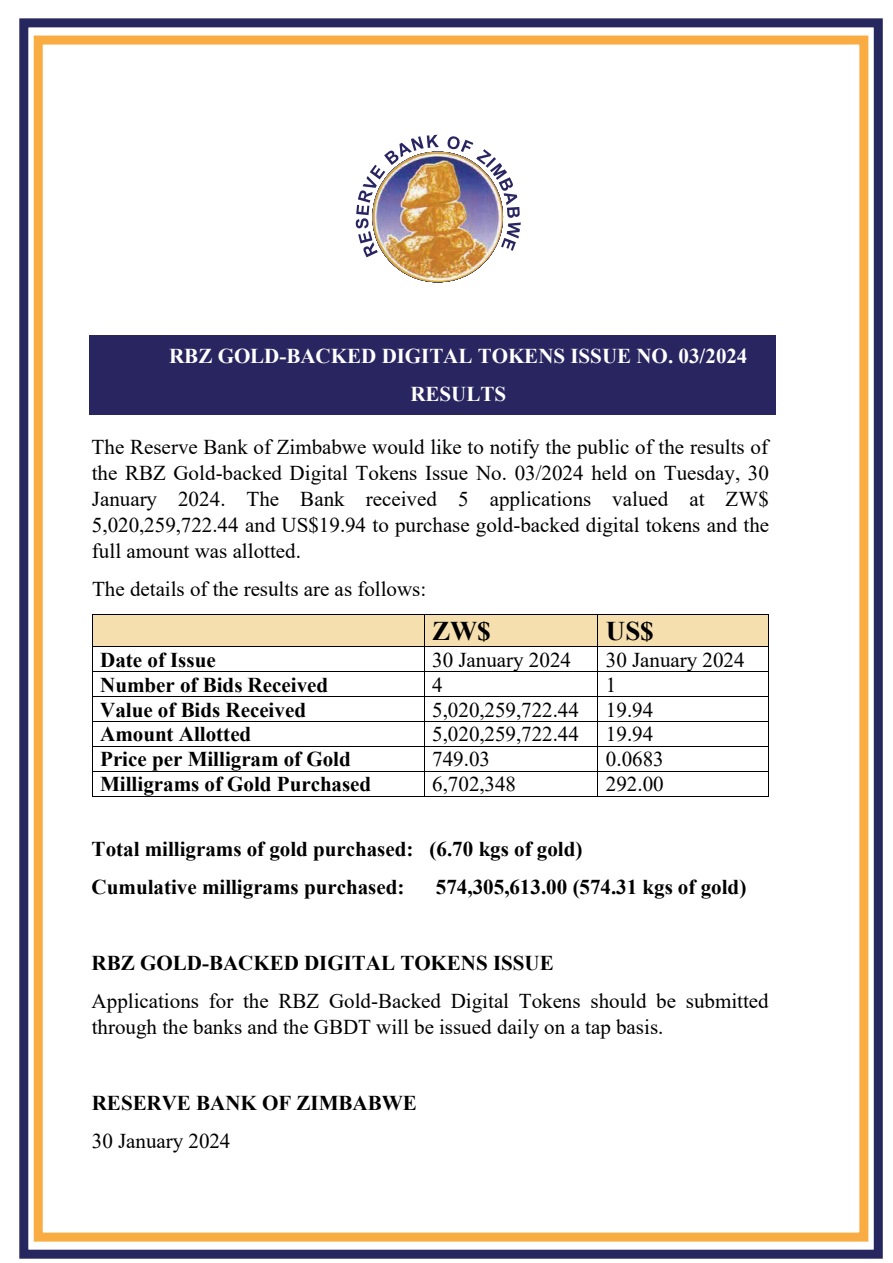
<style>
.page{position:relative;width:893px;height:1263px;background:#fff}
.page>*{position:absolute;margin:0;border:0;box-sizing:border-box;transform-origin:0 0}
.t1{font:700 27px "Times New Roman";color:#000}
.t2{font:21px/26.1px "Times New Roman";color:#000;text-align:justify}
.t3{font:700 21px/38.1px "Times New Roman";color:#000}
.t4{font:700 21px/38.1px "Times New Roman";color:#fff;text-align:center}
</style>
<div class="page">
<div style="left:92px;top:614px;width:677px;height:33px;background:#f5dfae"></div>
<div style="left:89px;top:335px;width:687px;height:79px;background:#282560"></div>
<hr style="left:92px;top:614px;width:332px;height:1px;background:#000">
<hr style="left:424px;top:614px;width:173px;height:1px;background:#000">
<hr style="left:598px;top:614px;width:170px;height:1px;background:#000">
<hr style="left:92px;top:615px;width:1px;height:31px;background:#000">
<hr style="left:424px;top:615px;width:1px;height:31px;background:#000">
<hr style="left:597px;top:615px;width:1px;height:31px;background:#000">
<hr style="left:768px;top:615px;width:1px;height:31px;background:#000">
<hr style="left:92px;top:646px;width:332px;height:1px;background:#000">
<hr style="left:424px;top:646px;width:173px;height:1px;background:#000">
<hr style="left:598px;top:646px;width:170px;height:1px;background:#000">
<hr style="left:92px;top:671px;width:332px;height:1px;background:#000">
<hr style="left:424px;top:671px;width:173px;height:1px;background:#000">
<hr style="left:598px;top:671px;width:170px;height:1px;background:#000">
<hr style="left:92px;top:696px;width:332px;height:1px;background:#000">
<hr style="left:424px;top:696px;width:173px;height:1px;background:#000">
<hr style="left:598px;top:696px;width:170px;height:1px;background:#000">
<hr style="left:92px;top:721px;width:332px;height:1px;background:#000">
<hr style="left:424px;top:721px;width:173px;height:1px;background:#000">
<hr style="left:598px;top:721px;width:170px;height:1px;background:#000">
<hr style="left:92px;top:746px;width:332px;height:1px;background:#000">
<hr style="left:424px;top:746px;width:173px;height:1px;background:#000">
<hr style="left:598px;top:746px;width:170px;height:1px;background:#000">
<hr style="left:92px;top:771px;width:332px;height:1px;background:#000">
<hr style="left:424px;top:771px;width:173px;height:1px;background:#000">
<hr style="left:598px;top:771px;width:170px;height:1px;background:#000">
<svg style="left:92px;top:647px;width:1px;height:149px"></svg>
<hr style="left:92px;top:796px;width:332px;height:1px;background:#000">
<svg style="left:424px;top:647px;width:1px;height:149px"></svg>
<hr style="left:424px;top:796px;width:173px;height:1px;background:#000">
<svg style="left:597px;top:646px;width:1px;height:151px"></svg>
<hr style="left:598px;top:796px;width:170px;height:1px;background:#000">
<svg style="left:768px;top:646px;width:1px;height:151px"></svg>
<svg style="left:356px;top:135px;width:83px;height:122px"></svg>
<svg style="left:447px;top:136px;width:74px;height:115px"></svg>
<img style="left:372px;top:152px;width:131px;height:130px;border-radius:65px">
<div style="left:19px;top:18px;width:864px;height:1241px;border:9px solid #26275f"></div>
<div style="left:34px;top:36px;width:834px;height:1205px;border:9px solid #f9ac42"></div>
<p class="t4" style="left:169px;top:336px;width:580px">RBZ GOLD-BACKED DIGITAL TOKENS ISSUE NO. 03/2024<br>RESULTS</p>
<p class="t2" style="left:92px;top:433px;width:679px">The Reserve Bank of Zimbabwe would like to notify the public of the results of the RBZ Gold-backed Digital Tokens Issue No. 03/2024 held on Tuesday, 30<br>January 2024. The Bank received 5 applications valued at ZW$ 5,020,259,722.44 and US$19.94 to purchase gold-backed digital tokens and the full amount was allotted.</p>
<p class="t2" style="left:92px;top:575px;width:336px">The details of the results are as follows:</p>
<p class="t1" style="left:432px;top:612px;width:60px">ZW$</p>
<p class="t1" style="left:606px;top:612px;width:49px">US$</p>
<p class="t3" style="left:100px;top:640px;width:117px">Date of Issue</p>
<p class="t2" style="left:432px;top:646px;width:140px">30 January 2024</p>
<p class="t2" style="left:606px;top:646px;width:140px">30 January 2024</p>
<p class="t3" style="left:100px;top:665px;width:230px">Number of Bids Received</p>
<p class="t2" style="left:432px;top:671px;width:12px">4</p>
<p class="t2" style="left:606px;top:671px;width:12px">1</p>
<p class="t3" style="left:100px;top:690px;width:207px">Value of Bids Received</p>
<p class="t2" style="left:432px;top:696px;width:148px">5,020,259,722.44</p>
<p class="t2" style="left:606px;top:696px;width:49px">19.94</p>
<p class="t3" style="left:100px;top:715px;width:153px">Amount Allotted</p>
<p class="t2" style="left:432px;top:721px;width:148px">5,020,259,722.44</p>
<p class="t2" style="left:606px;top:721px;width:49px">19.94</p>
<p class="t3" style="left:100px;top:739px;width:252px">Price per Milligram of Gold</p>
<p class="t2" style="left:432px;top:745px;width:59px">749.03</p>
<p class="t2" style="left:606px;top:745px;width:59px">0.0683</p>
<p class="t3" style="left:100px;top:765px;width:273px">Milligrams of Gold Purchased</p>
<p class="t2" style="left:432px;top:770px;width:86px">6,702,348</p>
<p class="t2" style="left:606px;top:770px;width:59px">292.00</p>
<p class="t3" style="left:92px;top:829px;width:492px">Total milligrams of gold purchased: (6.70 kgs of gold)<br>Cumulative milligrams purchased:</p>
<p class="t3" style="left:436px;top:867px;width:312px">574,305,613.00 (574.31 kgs of gold)</p>
<p class="t3" style="left:92px;top:943px;width:464px">RBZ GOLD-BACKED DIGITAL TOKENS ISSUE</p>
<p class="t2" style="left:92px;top:987px;width:679px">Applications for the RBZ Gold-Backed Digital Tokens should be submitted through the banks and the GBDT will be issued daily on a tap basis.</p>
<p class="t3" style="left:92px;top:1084px;width:327px">RESERVE BANK OF ZIMBABWE</p>
<p class="t2" style="left:92px;top:1127px;width:140px">30 January 2024</p>
</div>
